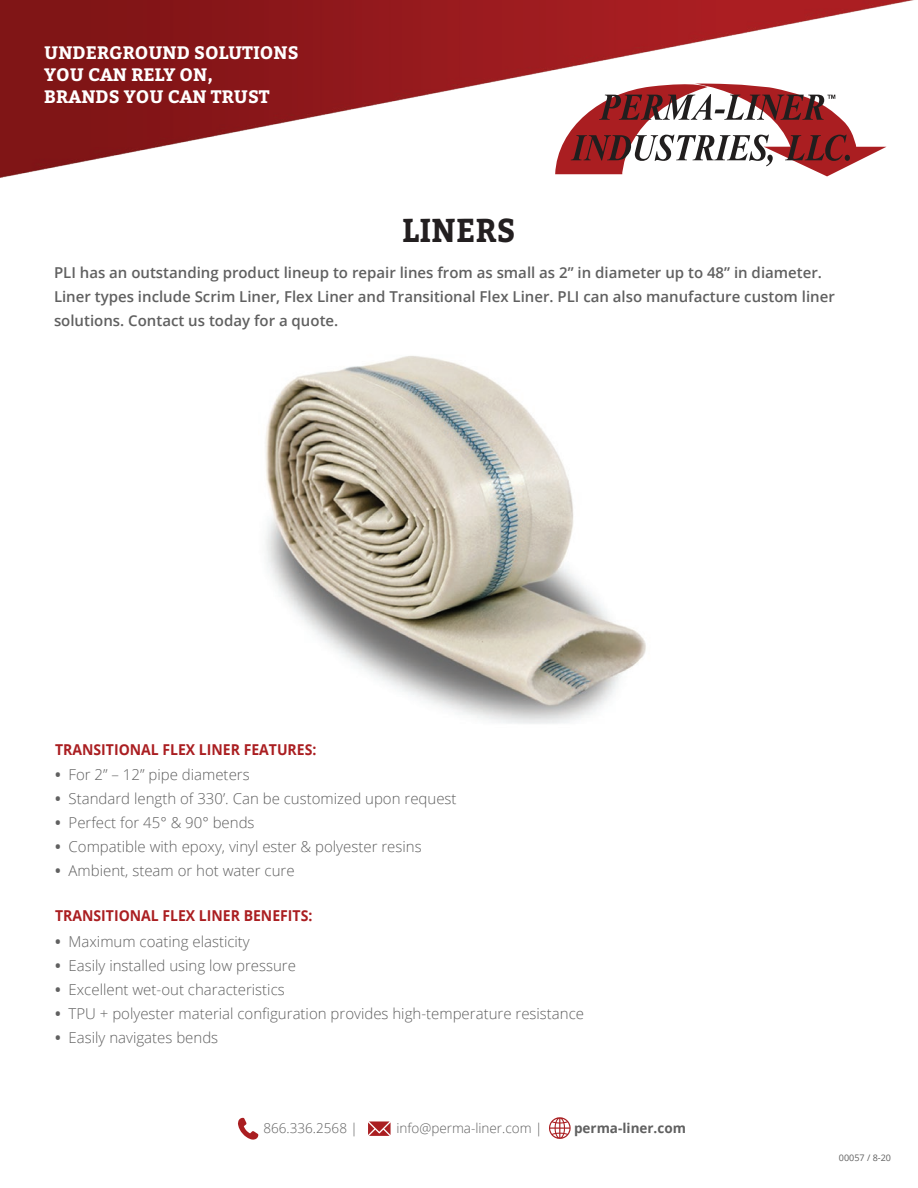
<style>
.page{position:relative;width:918px;height:1188px;background:#fff}
.page>*{position:absolute;margin:0;border:0;box-sizing:border-box;transform-origin:0 0}
.t1{font:700 33px "Bitter";letter-spacing:.01em;color:#231f20;scale:.93 1}
.t2{font:700 18px "Bitter";color:#fff}
.t3{font:300 15px "Open Sans";color:#606060}
.t4{font:600 15px/24px "Open Sans";color:#606060}
.t5{font:700 15px "Open Sans";color:#aa1e21;scale:.94 1}
.t6{font:300 13.5px "Open Sans";color:#606060}
.t7{font:700 13.5px "Open Sans";color:#606060}
.t8{font:9px "Open Sans";color:#606060}
.s1{font-weight:700}
</style>
<div class="page">
<img style="left:0;top:0;width:914px;height:1136px">
<svg style="left:555px;top:84px;width:332px;height:92px"></svg>
<svg style="left:238px;top:1118px;width:20px;height:22px"></svg>
<svg style="left:368px;top:1121px;width:23px;height:15px"></svg>
<svg style="left:549px;top:1117px;width:22px;height:22px"></svg>
<div style="left:250px;top:343px;width:416px;height:385px;background:#fff"></div>
<img style="left:265px;top:356px;width:381px;height:368px">
<p class="t2" style="left:44px;top:41px;width:256px">UNDERGROUND SOLUTIONS</p>
<p class="t2" style="left:44px;top:63px;width:170px">YOU CAN RELY ON,</p>
<p class="t2" style="left:44px;top:84px;width:227px">BRANDS YOU CAN TRUST</p>
<p class="t1" style="left:402px;top:208px;width:123px">LINERS</p>
<p class="t4" style="left:54px;top:260px;width:782px">PLI has an outstanding product lineup to repair lines from as small as 2” in diameter up to 48” in diameter.<br>Liner types include Scrim Liner, Flex Liner and Transitional Flex Liner. PLI can also manufacture custom liner solutions. Contact us today for a quote.</p>
<p class="t5" style="left:55px;top:738px;width:280px">TRANSITIONAL FLEX LINER FEATURES:</p>
<p class="t3" style="left:55px;top:765px;width:196px"><span class="s1">•</span> For 2” – 12” pipe diameters</p>
<p class="t3" style="left:55px;top:789px;width:403px"><span class="s1">•</span> Standard length of 330’. Can be customized upon request</p>
<p class="t3" style="left:55px;top:813px;width:201px"><span class="s1">•</span> Perfect for 45° &amp; 90° bends</p>
<p class="t3" style="left:55px;top:837px;width:368px"><span class="s1">•</span> Compatible with epoxy, vinyl ester &amp; polyester resins</p>
<p class="t3" style="left:55px;top:861px;width:241px"><span class="s1">•</span> Ambient, steam or hot water cure</p>
<p class="t5" style="left:55px;top:905px;width:275px">TRANSITIONAL FLEX LINER BENEFITS:</p>
<p class="t3" style="left:55px;top:931px;width:196px"><span class="s1">•</span> Maximum coating elasticity</p>
<p class="t3" style="left:55px;top:955px;width:242px"><span class="s1">•</span> Easily installed using low pressure</p>
<p class="t3" style="left:55px;top:979px;width:231px"><span class="s1">•</span> Excellent wet-out characteristics</p>
<p class="t3" style="left:55px;top:1003px;width:531px"><span class="s1">•</span> TPU + polyester material configuration provides high-temperature resistance</p>
<p class="t3" style="left:55px;top:1027px;width:165px"><span class="s1">•</span> Easily navigates bends</p>
<p class="t6" style="left:264px;top:1119px;width:96px">866.336.2568 |</p>
<p class="t6" style="left:396px;top:1119px;width:148px">info@perma-liner.com |</p>
<p class="t7" style="left:574px;top:1119px;width:114px">perma-liner.com</p>
<p class="t8" style="left:839px;top:1151px;width:54px">00057 / 8-20</p>
</div>
